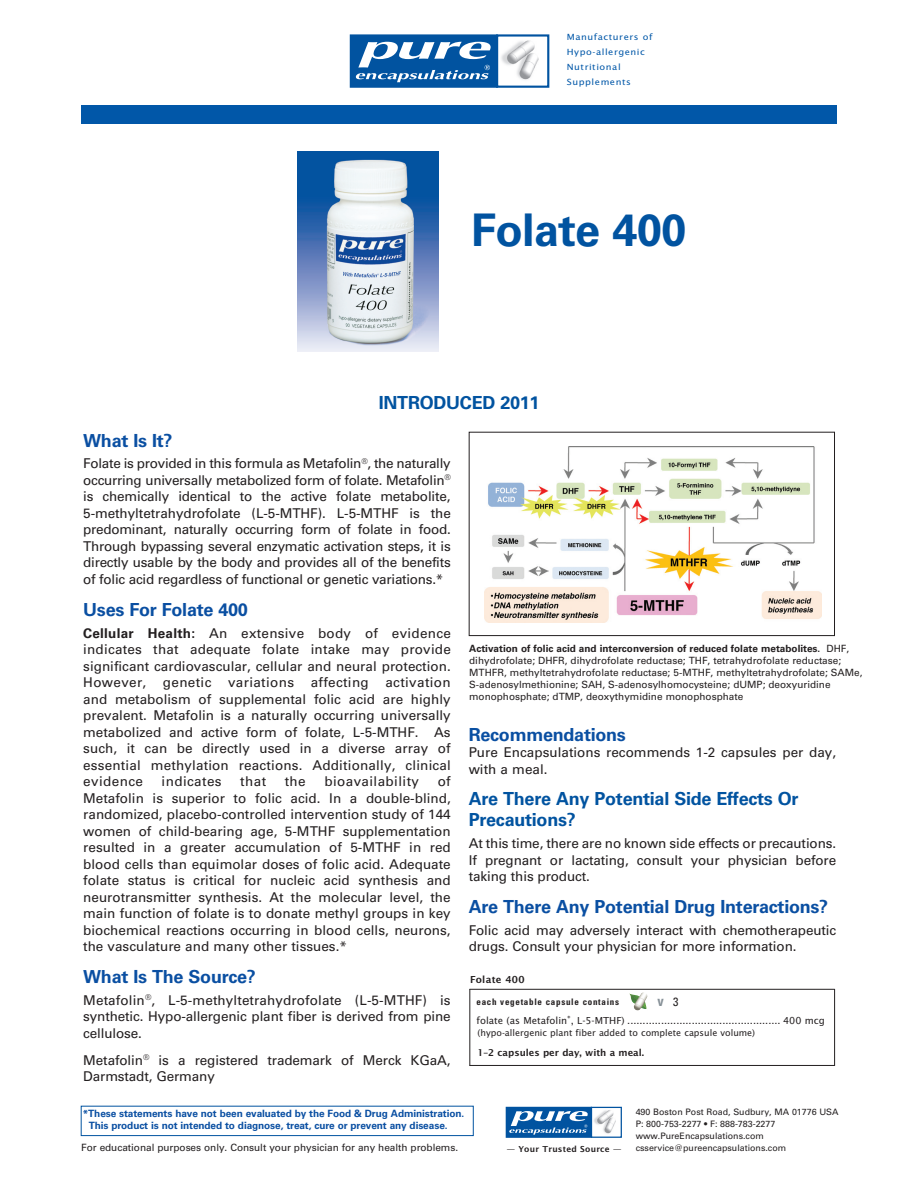
<style>
.page{position:relative;width:918px;height:1188px;background:#fff}
.page>*{position:absolute;margin:0;border:0;box-sizing:border-box;transform-origin:0 0}
.t1{font:700 45px "Univers";letter-spacing:-.015em;color:#0153a0}
.t2{font:700 18px "Univers";letter-spacing:-.015em;color:#0a4fa2}
.t3{font:700 18px/21px "Univers";letter-spacing:-.015em;color:#0153a0}
.t4{font:700 condensed 14.25px "Univers";color:#869097}
.t5{font:13.5px/16.5px "Univers";letter-spacing:-.01em;color:#231f20;text-align:justify}
.t6{font:13.5px "Univers";letter-spacing:.03em;color:#231f20}
.t7{font:10.5px "Lucida Sans EF";color:#231f20}
.t8{font:600 10.5px "Lucida Sans EF";letter-spacing:.025em;color:#231f20}
.t9{font:600 10.2px "Lucida Sans EF";color:#231f20}
.t10{font:10.05px/12px "Univers";color:#231f20}
.t11{font:700 10.05px/12px "Univers";letter-spacing:-.01em;color:#0a4fa2}
.t12{font:9.75px "Lucida Sans EF";color:#231f20}
.t13{font:9.15px/14.9px "Lucida Sans EF";letter-spacing:.055em;color:#0157a8;scale:1.1 1}
.t14{font:700 condensed 9px "Univers";letter-spacing:.08em;color:#231f20}
.t15{font:600 9px "Lucida Sans EF";letter-spacing:.025em;color:#231f20}
.t16{font:8.85px/12px "Univers";color:#231f20}
.s1{font-weight:700}
.s2{font-weight:400;font-size:12px;color:#231f20}
</style>
<div class="page">
<img style="left:298px;top:151px;width:141px;height:201px">
<div style="left:350px;top:34px;width:148px;height:54px;background:#0153a0"></div>
<svg style="left:355px;top:42px;width:136px;height:40px"></svg>
<div style="left:496px;top:34px;width:53px;height:54px;border:2px solid #0153a0"></div>
<img style="left:501px;top:40px;width:37px;height:40px">
<div style="left:81px;top:105px;width:756px;height:19px;background:#0157a8"></div>
<hr style="left:470px;top:989px;width:365px;height:1px;background:#231f20">
<img style="left:629px;top:992px;width:19px;height:19px">
<hr style="left:470px;top:1065px;width:365px;height:1px;background:#231f20">
<hr style="left:470px;top:989px;width:1px;height:77px;background:#231f20">
<hr style="left:834px;top:989px;width:1px;height:77px;background:#231f20">
<div style="left:81px;top:1106px;width:393px;height:30px;border:1px solid #0153a0"></div>
<div style="left:506px;top:1107px;width:86px;height:31px;background:#0153a0"></div>
<svg style="left:509px;top:1111px;width:79px;height:24px"></svg>
<div style="left:591px;top:1107px;width:31px;height:31px;border:1px solid #0153a0"></div>
<img style="left:594px;top:1110px;width:21px;height:24px">
<img style="left:485px;top:446px;width:336px;height:177px">
<div style="left:469px;top:432px;width:366px;height:204px;border:1px solid #231f20"></div>
<p class="t13" style="left:567px;top:30px;width:80px">Manufacturers of<br>Hypo-allergenic<br>Nutritional<br>Supplements</p>
<h1 class="t1" style="left:471px;top:204px;width:217px">Folate 400</h1>
<h2 class="t3" style="left:379px;top:393px;width:162px">INTRODUCED 2011</h2>
<h2 class="t2" style="left:83px;top:430px;width:91px">What Is It?</h2>
<p class="t5" style="left:83px;top:455px;width:369px">Folate is provided in this formula as Metafolin<sup>®</sup>, the naturally occurring universally metabolized form of folate. Metafolin<sup>® </sup>is chemically identical to the active folate metabolite, 5-methyltetrahydrofolate (L-5-MTHF). L-5-MTHF is the predominant, naturally occurring form of folate in food.<br>Through bypassing several enzymatic activation steps, it is directly usable by the body and provides all of the benefits of folic acid regardless of functional or genetic variations.*</p>
<h2 class="t2" style="left:83px;top:599px;width:166px">Uses For Folate 400</h2>
<p class="t5" style="left:83px;top:625px;width:369px"><span class="s1">Cellular Health:</span> An extensive body of evidence indicates that adequate folate intake may provide significant cardiovascular, cellular and neural protection.<br>However, genetic variations affecting activation and metabolism of supplemental folic acid are highly prevalent. Metafolin is a naturally occurring universally metabolized and active form of folate, L-5-MTHF. As such, it can be directly used in a diverse array of essential methylation reactions. Additionally, clinical evidence</p>
<p class="t5" style="left:83px;top:773px;width:369px;text-indent:354px">of Metafolin is superior to folic acid. In a double-blind, randomized, placebo-controlled intervention study of 144 women of child-bearing age, 5-MTHF supplementation resulted in a greater accumulation of 5-MTHF in red blood cells than equimolar doses of folic acid. Adequate folate status is critical for nucleic acid synthesis and neurotransmitter synthesis. At the molecular level, the main function of folate is to donate methyl groups in key biochemical reactions occurring in blood cells, neurons, the vasculature and many other tissues.*</p>
<h2 class="t2" style="left:83px;top:966px;width:174px">What Is The Source?</h2>
<p class="t5" style="left:83px;top:992px;width:369px">Metafolin<sup>®</sup>, L-5-methyltetrahydrofolate (L-5-MTHF) is synthetic. Hypo-allergenic plant fiber is derived from pine cellulose.</p>
<p class="t5" style="left:83px;top:1052px;width:369px">Metafolin<sup>®</sup> is a registered trademark of Merck KGaA,<br>Darmstadt, Germany</p>
<p class="t6" style="left:162px;top:773px;width:62px">indicates</p>
<p class="t5" style="left:240px;top:773px;width:27px">that</p>
<p class="t5" style="left:285px;top:773px;width:23px">the</p>
<p class="t6" style="left:324px;top:773px;width:96px">bioavailability</p>
<p class="t10" style="left:469px;top:642px;width:395px"><span class="s1">Activation of folic acid and interconversion of reduced folate metabolites.</span> DHF, dihydrofolate; DHFR, dihydrofolate reductase; THF, tetrahydrofolate reductase; MTHFR, methyltetrahydrofolate reductase; 5-MTHF, methyltetrahydrofolate; SAMe, S-adenosylmethionine; SAH, S-adenosylhomocysteine; dUMP; deoxyuridine monophosphate; dTMP, deoxythymidine monophosphate</p>
<h2 class="t2" style="left:469px;top:724px;width:159px">Recommendations</h2>
<p class="t5" style="left:469px;top:744px;width:369px">Pure Encapsulations recommends 1-2 capsules per day, with a meal.</p>
<h2 class="t3" style="left:469px;top:789px;width:331px">Are There Any Potential Side Effects Or<br>Precautions?</h2>
<p class="t5" style="left:469px;top:835px;width:369px">At this time, there are no known side effects or precautions.<br>If pregnant or lactating, consult your physician before taking this product.</p>
<h2 class="t2" style="left:469px;top:896px;width:361px">Are There Any Potential Drug Interactions?</h2>
<p class="t5" style="left:469px;top:922px;width:369px">Folic acid may adversely interact with chemotherapeutic drugs. Consult your physician for more information.</p>
<p class="t8" style="left:470px;top:974px;width:56px">Folate 400</p>
<p class="t14" style="left:477px;top:996px;width:144px">each vegetable capsule contains</p>
<p class="t4" style="left:657px;top:992px;width:22px">v <span class="s2">3</span></p>
<p class="t7" style="left:477px;top:1015px;width:350px">folate (as Metafolin<sup>®</sup>, L-5-MTHF) .................................................. 400 mcg</p>
<p class="t12" style="left:478px;top:1028px;width:279px">(hypo-allergenic plant fiber added to complete capsule volume)</p>
<p class="t9" style="left:478px;top:1047px;width:168px">1–2 capsules per day, with a meal.</p>
<p class="t11" style="left:89px;top:1108px;width:377px;text-indent:-6px">*These statements have not been evaluated by the Food &amp; Drug Administration.<br>This product is not intended to diagnose, treat, cure or prevent any disease.</p>
<p class="t16" style="left:636px;top:1106px;width:204px">490 Boston Post Road, Sudbury, MA 01776 USA<br>P: 800-753-2277 • F: 888-783-2277 www.PureEncapsulations.com</p>
<p class="t15" style="left:507px;top:1144px;width:116px">— Your Trusted Source —</p>
<p class="t16" style="left:636px;top:1142px;width:152px">csservice@pureencapsulations.com</p>
<p class="t10" style="left:81px;top:1142px;width:379px">For educational purposes only. Consult your physician for any health problems.</p>
</div>
